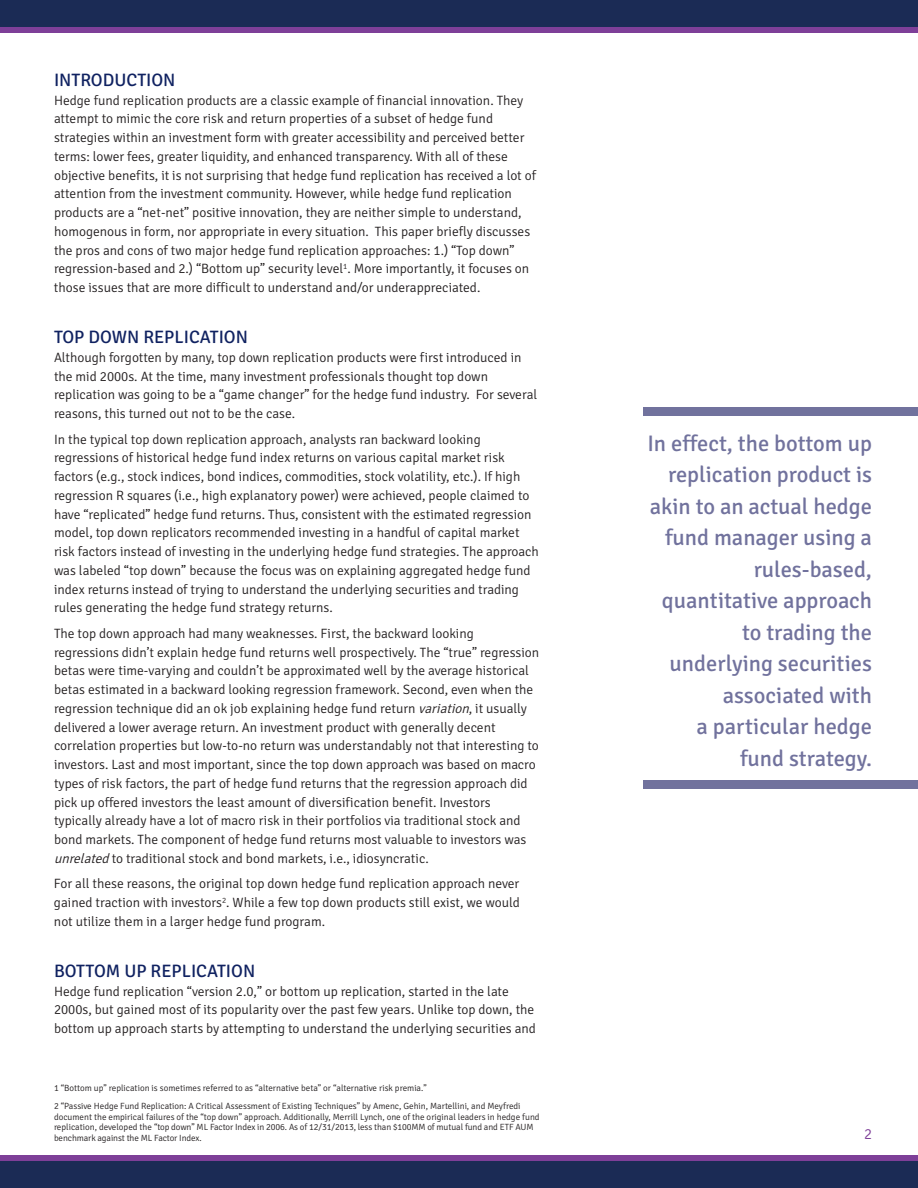
<style>
.page{position:relative;width:918px;height:1188px;background:#fff}
.page>*{position:absolute;margin:0;border:0;box-sizing:border-box;transform-origin:0 0}
.t1{font:22.5px/31.5px "Signika";color:#71729d;text-align:right}
.t2{font:18px "Signika";color:#102261}
.t3{font:300 15px "Signika";color:#7e3f98}
.t4{font:300 13.5px/18.8px "Signika";color:#231f20}
.t5{font:300 9px/10.8px "Signika";color:#231f20}
.s1{font-style:italic}
</style>
<div class="page">
<div style="left:0;top:1155px;width:918px;height:20px;background:#7e3f98"></div>
<div style="left:0;top:1161px;width:918px;height:27px;background:#1b2b55"></div>
<div style="left:0;top:13px;width:918px;height:20px;background:#7e3f98"></div>
<div style="left:0;top:0;width:918px;height:27px;background:#1b2b55"></div>
<div style="left:643px;top:407px;width:275px;height:9px;background:#71729d"></div>
<div style="left:643px;top:780px;width:275px;height:8px;background:#71729d"></div>
<h2 class="t2" style="left:54px;top:70px;width:123px">Introduction</h2>
<p class="t4" style="left:54px;top:91px;width:483px">Hedge fund replication products are a classic example of financial innovation. They attempt to mimic the core risk and return properties of a subset of hedge fund strategies within an investment form with greater accessibility and perceived better terms: lower fees, greater liquidity, and enhanced transparency. With all of these objective benefits, it is not surprising that hedge fund replication has received a lot of attention from the investment community. However, while hedge fund replication products are a “net-net” positive innovation, they are neither simple to understand, homogenous in form, nor appropriate in every situation. This paper briefly discusses the pros and cons of two major hedge fund replication approaches: 1.) “Top down” regression-based and 2.) “Bottom up” security level<sup>1</sup>. More importantly, it focuses on those issues that are more difficult to understand and/or underappreciated.</p>
<h2 class="t2" style="left:54px;top:327px;width:196px">Top Down Replication</h2>
<p class="t4" style="left:54px;top:348px;width:485px">Although forgotten by many, top down replication products were first introduced in the mid 2000s. At the time, many investment professionals thought top down replication was going to be a “game changer” for the hedge fund industry. For several reasons, this turned out not to be the case.</p>
<p class="t4" style="left:54px;top:430px;width:486px">In the typical top down replication approach, analysts ran backward looking regressions of historical hedge fund index returns on various capital market risk factors (e.g., stock indices, bond indices, commodities, stock volatility, etc.). If high regression R squares (i.e., high explanatory power) were achieved, people claimed to have “replicated” hedge fund returns. Thus, consistent with the estimated regression model, top down replicators recommended investing in a handful of capital market risk factors instead of investing in the underlying hedge fund strategies. The approach was labeled “top down” because the focus was on explaining aggregated hedge fund index returns instead of trying to understand the underlying securities and trading rules generating the hedge fund strategy returns.</p>
<p class="t4" style="left:54px;top:624px;width:487px">The top down approach had many weaknesses. First, the backward looking regressions didn’t explain hedge fund returns well prospectively. The “true” regression betas were time-varying and couldn’t be approximated well by the average historical betas estimated in a backward looking regression framework. Second, even when the regression technique did an ok job explaining hedge fund return <span class="s1">variation</span>, it usually delivered a lower average return. An investment product with generally decent correlation properties but low-to-no return was understandably not that interesting to investors. Last and most important, since the top down approach was based on macro types of risk factors, the part of hedge fund returns that the regression approach did pick up offered investors the least amount of diversification benefit. Investors typically already have a lot of macro risk in their portfolios via traditional stock and bond markets. The component of hedge fund returns most valuable to investors was <span class="s1">unrelated</span> to traditional stock and bond markets, i.e., idiosyncratic.</p>
<p class="t4" style="left:54px;top:875px;width:468px;text-align:justify">For all these reasons, the original top down hedge fund replication approach never gained traction with investors<sup>2</sup>. While a few top down products still exist, we would not utilize them in a larger hedge fund program.</p>
<h2 class="t2" style="left:54px;top:961px;width:203px">Bottom U p Replication</h2>
<p class="t4" style="left:54px;top:982px;width:483px">Hedge fund replication “version 2.0,” or bottom up replication, started in the late<br>2000s, but gained most of its popularity over the past few years. Unlike top down, the bottom up approach starts by attempting to understand the underlying securities and</p>
<p class="t5" style="left:54px;top:1080px;width:468px;line-height:17.5px">1 “Bottom up” replication is sometimes referred to as “alternative beta” or “alternative risk premia.”<br>2 “Passive Hedge Fund Replication: A Critical Assessment of Existing Techniques” by Amenc, Gehin, Martellini, and Meyfredi</p>
<p class="t5" style="left:54px;top:1111px;width:487px">document the empirical failures of the “top down” approach. Additionally, Merrill Lynch, one of the original leaders in hedge fund replication, developed the “top down” ML Factor Index in 2006. As of 12/31/2013, less than $100MM of mutual fund and ETF AUM benchmark against the ML Factor Index.</p>
<h1 class="t1" style="left:647px;top:428px;width:226px">In effect, the bottom up replication product is akin to an actual hedge fund manager using a rules-based, quantitative approach to trading the underlying securities associated with<br>a particular hedge fund strategy.</h1>
<p class="t3" style="left:864px;top:1126px;width:9px">2</p>
</div>
